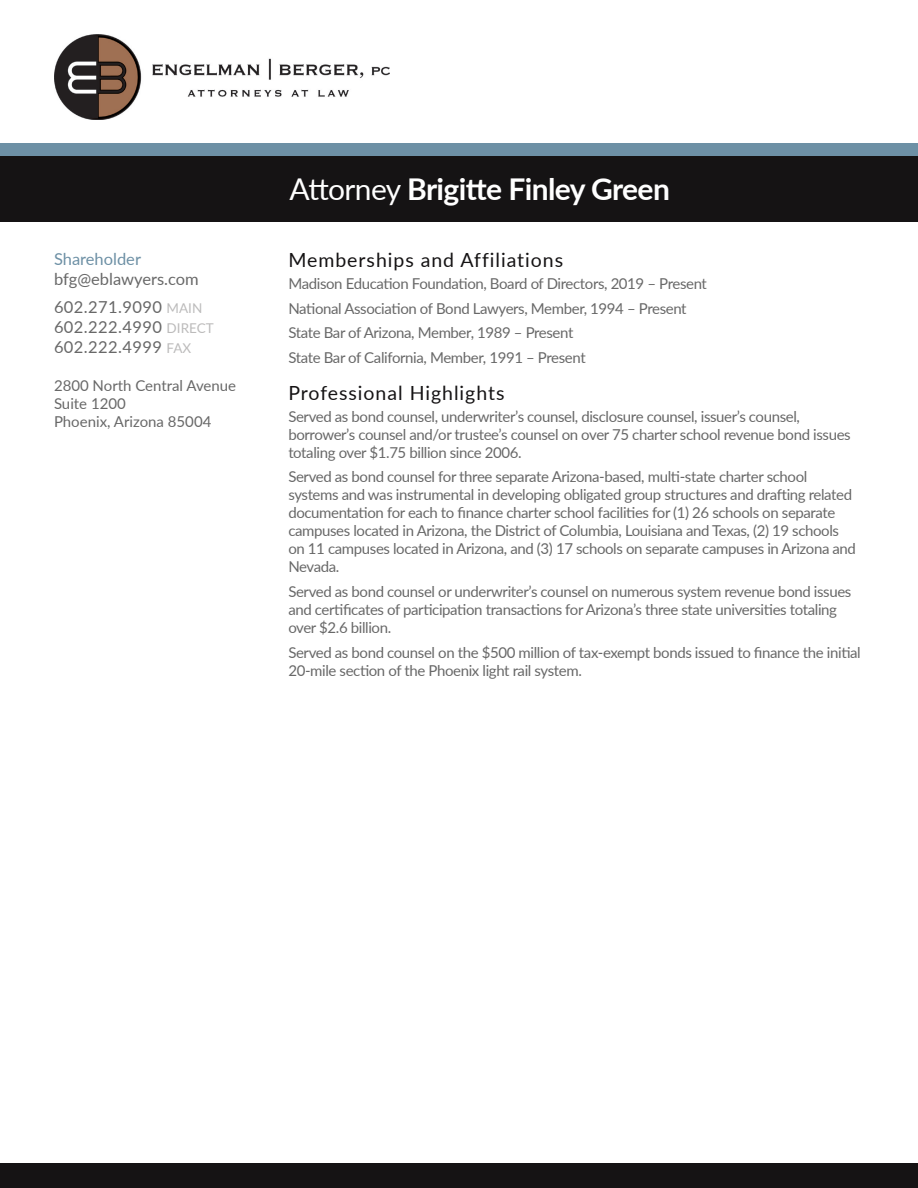
<style>
.page{position:relative;width:918px;height:1188px;background:#fff}
.page>*{position:absolute;margin:0;border:0;box-sizing:border-box;transform-origin:0 0}
.t1{font:700 30px "Lato";letter-spacing:-.02em;color:#fff}
.t2{font:19.5px "Lato";letter-spacing:.05em;color:#151314}
.t3{font:16.5px "Lato";letter-spacing:.025em;color:#686868}
.t4{font:16.5px/19.8px "Lato";color:#686868}
.t5{font:15px/18px "Lato";letter-spacing:-.025em;color:#686868}
.t6{font:15px "Lato";color:#686868}
.s1{color:#6d90a5}
.s2{font-size:13.5px;color:#bcbbbb}
.s3{font-weight:400}
</style>
<div class="page">
<div style="left:0;top:143px;width:918px;height:25px;background:#6d90a5"></div>
<div style="left:0;top:156px;width:918px;height:66px;background:#151314"></div>
<div style="left:0;top:1163px;width:918px;height:25px;background:#151314"></div>
<img style="left:54px;top:35px;width:335px;height:85px">
<p class="t4" style="left:54px;top:248px;width:146px"><span class="s1">Shareholder </span>bfg@eblawyers.com</p>
<p class="t3" style="left:54px;top:295px;width:150px">602.271.9090 <span class="s2">MAIN</span></p>
<p class="t3" style="left:54px;top:315px;width:161px">602.222.4990 <span class="s2">DIRECT</span></p>
<p class="t3" style="left:54px;top:335px;width:139px">602.222.4999 <span class="s2">FAX</span></p>
<p class="t6" style="left:54px;top:374px;width:184px">2800 North Central Avenue</p>
<p class="t6" style="left:54px;top:392px;width:73px">Suite 1200</p>
<p class="t6" style="left:54px;top:410px;width:159px">Phoenix, Arizona 85004</p>
<p class="t1" style="left:290px;top:167px;width:382px"><span class="s3">Attorney</span> Brigitte Finley Green</p>
<p class="t2" style="left:288px;top:246px;width:276px">Memberships and Affiliations</p>
<p class="t5" style="left:288px;top:274px;width:420px">Madison Education Foundation, Board of Directors, 2019 – Present</p>
<p class="t5" style="left:288px;top:299px;width:400px">National Association of Bond Lawyers, Member, 1994 – Present</p>
<p class="t5" style="left:288px;top:323px;width:287px">State Bar of Arizona, Member, 1989 – Present</p>
<p class="t5" style="left:288px;top:348px;width:299px">State Bar of California, Member, 1991 – Present</p>
<p class="t2" style="left:288px;top:379px;width:218px">Professional Highlights</p>
<p class="t5" style="left:288px;top:407px;width:564px">Served as bond counsel, underwriter’s counsel, disclosure counsel, issuer’s counsel, borrower’s counsel and/or trustee’s counsel on over 75 charter school revenue bond issues totaling over $1.75 billion since 2006.</p>
<p class="t5" style="left:288px;top:467px;width:569px">Served as bond counsel for three separate Arizona-based, multi-state charter school systems and was instrumental in developing obligated group structures and drafting related documentation for each to finance charter school facilities for (1) 26 schools on separate campuses located in Arizona, the District of Columbia, Louisiana and Texas, (2) 19 schools on 11 campuses located in Arizona, and (3) 17 schools on separate campuses in Arizona and Nevada.</p>
<p class="t5" style="left:288px;top:582px;width:565px">Served as bond counsel or underwriter’s counsel on numerous system revenue bond issues and certificates of participation transactions for Arizona’s three state universities totaling over $2.6 billion.</p>
<p class="t5" style="left:288px;top:643px;width:574px">Served as bond counsel on the $500 million of tax-exempt bonds issued to finance the initial<br>20-mile section of the Phoenix light rail system.</p>
</div>
